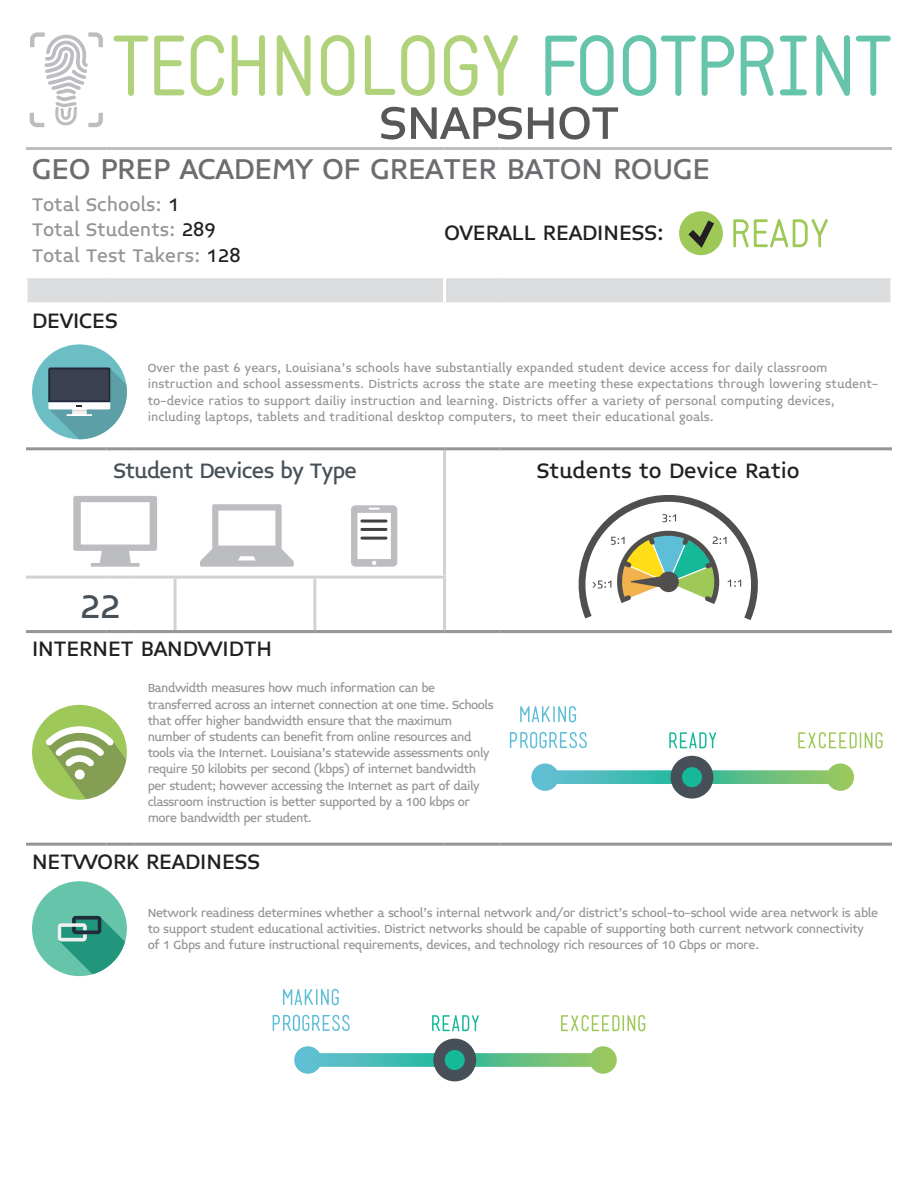
<style>
.page{position:relative;width:918px;height:1188px;background:#fff}
.page>*{position:absolute;margin:0;border:0;box-sizing:border-box;transform-origin:0 0}
.t1{font:84px "Static";letter-spacing:-.03em;color:#b0d27a}
.t2{font:500 52.5px "Midiet Sans";color:#57585a}
.t3{font:500 37.5px "Midiet Sans";color:#465059}
.t4{font:500 33px "Midiet Sans";color:#6c6d70}
.t5{font:500 24px "Midiet Sans";color:#231f20}
.t6{font:500 24px "Midiet Sans";letter-spacing:-.03em;color:#465059}
.t7{font:500 21px/25.2px "Midiet Sans";color:#939598}
.t8{font:500 13.5px/16.2px "Midiet Sans";letter-spacing:-.03em;color:#939598}
.t9{font:500 13.5px/16.2px "Midiet Sans";color:#939598}
.s1{color:#65c4aa}
.s2{color:#231f20}
</style>
<div class="page">
<div style="left:28px;top:278px;width:862px;height:24px;background:#dcdddf"></div>
<hr style="left:26px;top:147px;width:81px;height:3px;background:#bcbdc0">
<hr style="left:107px;top:147px;width:27px;height:3px;background:#bcbdc0">
<hr style="left:134px;top:147px;width:41px;height:3px;background:#bcbdc0">
<hr style="left:175px;top:147px;width:140px;height:3px;background:#bcbdc0">
<hr style="left:315px;top:147px;width:130px;height:3px;background:#bcbdc0">
<hr style="left:445px;top:147px;width:55px;height:3px;background:#bcbdc0">
<hr style="left:500px;top:147px;width:392px;height:3px;background:#bcbdc0">
<hr style="left:26px;top:843px;width:81px;height:3px;background:#939598">
<hr style="left:107px;top:843px;width:27px;height:3px;background:#939598">
<hr style="left:134px;top:843px;width:41px;height:3px;background:#939598">
<hr style="left:175px;top:843px;width:140px;height:3px;background:#939598">
<hr style="left:315px;top:843px;width:130px;height:3px;background:#939598">
<hr style="left:445px;top:843px;width:55px;height:3px;background:#939598">
<hr style="left:500px;top:843px;width:392px;height:3px;background:#939598">
<hr style="left:443px;top:450px;width:3px;height:126px;background:#d1d2d4">
<hr style="left:443px;top:278px;width:3px;height:24px;background:#fff">
<hr style="left:26px;top:447px;width:81px;height:3px;background:#939598">
<hr style="left:107px;top:447px;width:27px;height:3px;background:#939598">
<hr style="left:134px;top:447px;width:41px;height:3px;background:#939598">
<hr style="left:175px;top:447px;width:140px;height:3px;background:#939598">
<hr style="left:315px;top:447px;width:130px;height:3px;background:#939598">
<hr style="left:445px;top:447px;width:55px;height:3px;background:#939598">
<hr style="left:500px;top:447px;width:392px;height:3px;background:#939598">
<hr style="left:26px;top:576px;width:81px;height:3px;background:#d1d2d4">
<hr style="left:107px;top:576px;width:27px;height:3px;background:#d1d2d4">
<hr style="left:134px;top:576px;width:41px;height:3px;background:#d1d2d4">
<hr style="left:175px;top:576px;width:140px;height:3px;background:#d1d2d4">
<hr style="left:174px;top:579px;width:3px;height:51px;background:#d1d2d4">
<hr style="left:315px;top:576px;width:131px;height:3px;background:#d1d2d4">
<hr style="left:313px;top:579px;width:3px;height:51px;background:#d1d2d4">
<hr style="left:443px;top:579px;width:3px;height:51px;background:#d1d2d4">
<hr style="left:26px;top:630px;width:81px;height:3px;background:#939598">
<hr style="left:107px;top:630px;width:27px;height:3px;background:#939598">
<hr style="left:134px;top:630px;width:41px;height:3px;background:#939598">
<hr style="left:175px;top:630px;width:140px;height:3px;background:#939598">
<hr style="left:315px;top:630px;width:130px;height:3px;background:#939598">
<hr style="left:445px;top:630px;width:55px;height:3px;background:#939598">
<hr style="left:500px;top:630px;width:392px;height:3px;background:#939598">
<svg style="left:30px;top:32px;width:73px;height:95px"></svg>
<svg style="left:733px;top:219px;width:95px;height:28px"></svg>
<div style="left:679px;top:211px;width:44px;height:44px;background:#9ec959;border-radius:50%"></div>
<svg style="left:688px;top:220px;width:26px;height:28px"></svg>
<div style="left:32px;top:344px;width:95px;height:95px;background:#6bbfc4;border-radius:50%"></div>
<svg style="left:48px;top:368px;width:79px;height:71px"></svg>
<svg style="left:351px;top:505px;width:46px;height:62px"></svg>
<hr style="left:360px;top:520px;width:27px;height:3px;background:#414042;border-radius:2px">
<hr style="left:360px;top:528px;width:27px;height:3px;background:#414042;border-radius:2px">
<hr style="left:360px;top:537px;width:27px;height:3px;background:#414042;border-radius:2px">
<svg style="left:73px;top:496px;width:84px;height:71px"></svg>
<svg style="left:200px;top:504px;width:94px;height:63px"></svg>
<svg style="left:579px;top:495px;width:179px;height:125px"></svg>
<svg style="left:32px;top:705px;width:95px;height:95px"></svg>
<div style="left:75px;top:770px;width:10px;height:10px;background:#fff;border-radius:50%"></div>
<svg style="left:520px;top:706px;width:56px;height:16px"></svg>
<svg style="left:510px;top:732px;width:77px;height:16px"></svg>
<svg style="left:669px;top:732px;width:47px;height:17px"></svg>
<svg style="left:798px;top:732px;width:85px;height:17px"></svg>
<svg style="left:531px;top:763px;width:323px;height:28px"></svg>
<div style="left:671px;top:756px;width:42px;height:43px;background:#475059;border-radius:50%"></div>
<div style="left:682px;top:767px;width:20px;height:20px;background:#15b999;border-radius:50%"></div>
<div style="left:32px;top:881px;width:95px;height:95px;background:#65c4aa;border-radius:50%"></div>
<svg style="left:58px;top:916px;width:67px;height:58px"></svg>
<svg style="left:283px;top:989px;width:56px;height:16px"></svg>
<svg style="left:273px;top:1015px;width:77px;height:16px"></svg>
<svg style="left:432px;top:1015px;width:47px;height:16px"></svg>
<svg style="left:561px;top:1015px;width:84px;height:16px"></svg>
<svg style="left:294px;top:1046px;width:323px;height:28px"></svg>
<div style="left:433px;top:1039px;width:43px;height:42px;background:#475059;border-radius:50%"></div>
<div style="left:445px;top:1050px;width:20px;height:20px;background:#15b999;border-radius:50%"></div>
<h1 class="t1" style="left:112px;top:16px;width:781px">TECHNOLOGY <span class="s1">FOOTPRINT</span></h1>
<h2 class="t2" style="left:379px;top:93px;width:241px">SNAPSHOT</h2>
<h3 class="t4" style="left:32px;top:150px;width:680px">GEO PREP ACADEMY OF GREATER BATON ROUGE</h3>
<h3 class="t7" style="left:32px;top:192px;width:210px">Total Schools: <span class="s2">1<br></span>Total Students: <span class="s2">289<br></span>Total Test Takers: <span class="s2">128</span></h3>
<h3 class="t5" style="left:445px;top:219px;width:221px">OVERALL READINESS:</h3>
<h3 class="t5" style="left:32px;top:307px;width:87px">DEVICES</h3>
<p class="t9" style="left:148px;top:360px;width:732px">Over the past 6 years, Louisiana’s schools have substantially expanded student device access for daily classroom instruction and school assessments. Districts across the state are meeting these expectations through lowering student&shy;to-device ratios to support dailiy instruction and learning. Districts offer a variety of personal computing devices, including laptops, tablets and traditional desktop computers, to meet their educational goals.</p>
<h3 class="t6" style="left:113px;top:457px;width:245px">Student Devices by Type</h3>
<h3 class="t5" style="left:537px;top:457px;width:264px">Students to Device Ratio</h3>
<h3 class="t3" style="left:81px;top:586px;width:41px">22</h3>
<h3 class="t5" style="left:32px;top:635px;width:242px">INTERNET BANDWIDTH</h3>
<p class="t8" style="left:148px;top:680px;width:348px">Bandwidth measures how much information can be transferred across an internet connection at one time. Schools that offer higher bandwidth ensure that the maximum number of students can benefit from online resources and tools via the Internet. Louisiana’s statewide assessments only require 50 kilobits per second (kbps) of internet bandwidth per student; however accessing the Internet as part of daily classroom instruction is better supported by a 100 kbps or more bandwidth per student.</p>
<h3 class="t5" style="left:32px;top:848px;width:230px">NETWORK READINESS</h3>
<p class="t8" style="left:148px;top:905px;width:732px">Network readiness determines whether a school’s internal network and/or district’s school-to-school wide area network is able to support student educational activities. District networks should be capable of supporting both current network connectivity of 1 Gbps and future instructional requirements, devices, and technology rich resources of 10 Gbps or more.</p>
</div>
